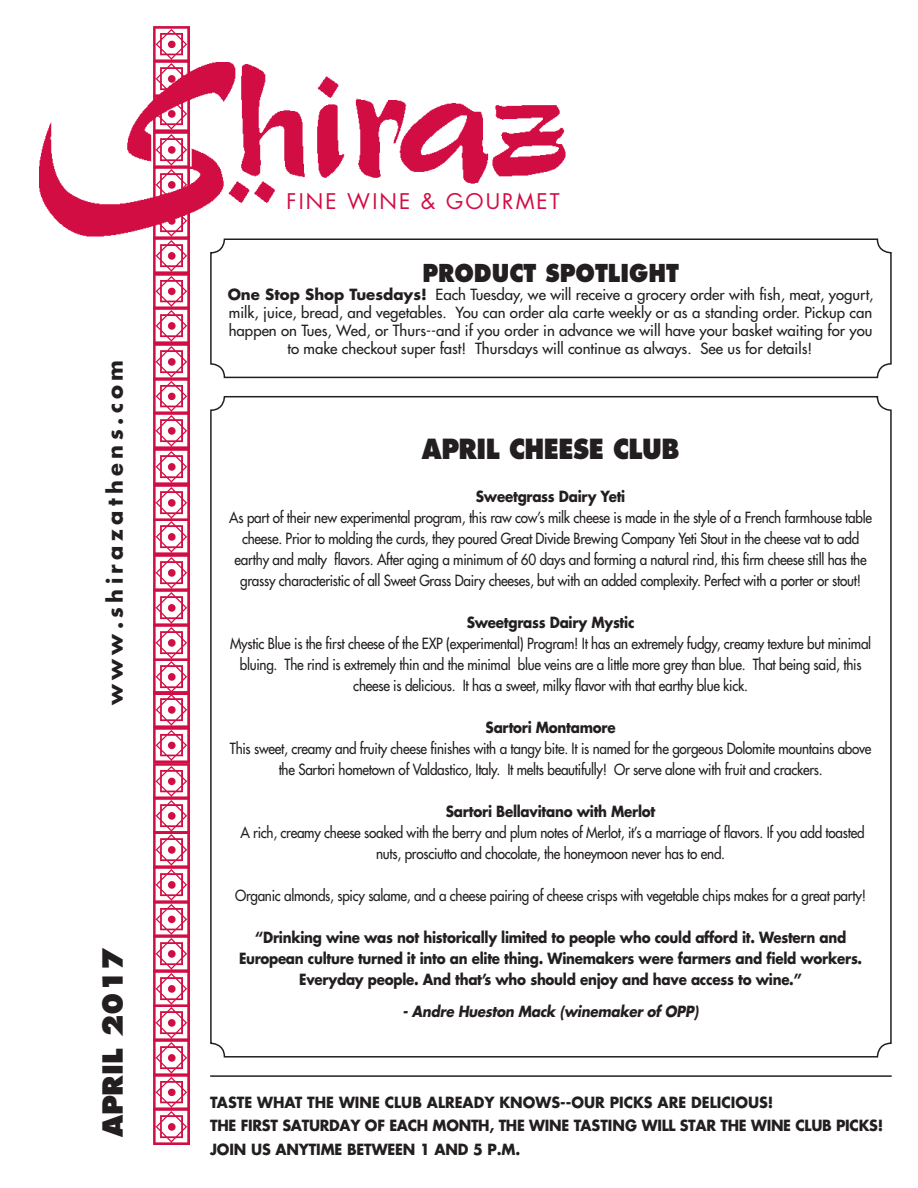
<style>
.page{position:relative;width:918px;height:1188px;background:#fff}
.page>*{position:absolute;margin:0;border:0;box-sizing:border-box;transform-origin:0 0}
.t1{font:800 27px "Futura Std";letter-spacing:-.02em;color:#231f20;scale:.9 1}
.t2{font:800 27px "Futura Std";color:#231f20}
.t3{font:800 24px "Futura Std";color:#231f20;scale:.9 1}
.t4{font:700 21px "Futura Std";letter-spacing:.21em;color:#231f20}
.t5{font:21px "Futura Std";letter-spacing:.1em;color:#d20d44}
.t6{font:500 15px/21px "Futura Std";letter-spacing:-.02em;color:#231f20;text-align:center;scale:.9 1}
.t7{font:500 15px/18px "Futura Std";color:#231f20;text-align:center}
.t8{font:700 15px/21px "Futura Std";letter-spacing:-.02em;color:#231f20;text-align:center;scale:.9 1}
.t9{font:700 15px "Futura Std";letter-spacing:-.02em;color:#231f20;scale:.95 1}
.t10{font:700 15px "Futura Std";color:#231f20;scale:.95 1}
.t11{font:italic 700 15px "Futura Std";letter-spacing:-.02em;color:#231f20;scale:.9 1}
.s1{font-weight:700}
</style>
<div class="page">
<img style="left:39px;top:62px;width:527px;height:174px">
<svg style="left:151px;top:130px;width:41px;height:36px"></svg>
<img style="left:154px;top:26px;width:35px;height:666px">
<img style="left:154px;top:868px;width:35px;height:277px">
<img style="left:154px;top:692px;width:35px;height:176px">
<div style="left:287px;top:184px;width:279px;height:32px;background:#fff"></div>
<hr style="left:210px;top:1075px;width:682px;height:2px;background:#231f20">
<div style="left:210px;top:238px;width:682px;height:140px;border:2px solid #231f20;border-radius:14px"></div>
<p class="t4" style="left:101px;top:705px;width:347px;rotate:-90deg">www.shirazathens.com</p>
<p class="t2" style="left:96px;top:1137px;width:191px;rotate:-90deg">APRIL 2017</p>
<p class="t5" style="left:287px;top:187px;width:275px">FINE WINE &amp; GOURMET</p>
<p class="t3" style="left:422px;top:258px;width:287px">PRODUCT SPOTLIGHT</p>
<p class="t7" style="left:228px;top:286px;width:647px"><span class="s1">One Stop Shop Tuesdays!</span> Each Tuesday, we will receive a grocery order with fish, meat, yogurt, milk, juice, bread, and vegetables. You can order ala carte weekly or as a standing order. Pickup can happen on Tues, Wed, or Thurs--and if you order in advance we will have your basket waiting for you to make checkout super fast! Thursdays will continue as always. See us for details!</p>
<p class="t1" style="left:422px;top:432px;width:288px">APRIL CHEESE CLUB</p>
<p class="t8" style="left:476px;top:485px;width:168px">Sweetgrass Dairy Yeti</p>
<p class="t6" style="left:229px;top:507px;width:716px">As part of their new experimental program, this raw cow’s milk cheese is made in the style of a French farmhouse table cheese. Prior to molding the curds, they poured Great Divide Brewing Company Yeti Stout in the cheese vat to add earthy and malty flavors. After aging a minimum of 60 days and forming a natural rind, this firm cheese still has the grassy characteristic of all Sweet Grass Dairy cheeses, but with an added complexity. Perfect with a porter or stout!</p>
<p class="t8" style="left:467px;top:611px;width:188px">Sweetgrass Dairy Mystic</p>
<p class="t6" style="left:230px;top:633px;width:714px">Mystic Blue is the first cheese of the EXP (experimental) Program! It has an extremely fudgy, creamy texture but minimal bluing. The rind is extremely thin and the minimal blue veins are a little more grey than blue. That being said, this cheese is delicious. It has a sweet, milky flavor with that earthy blue kick.</p>
<p class="t8" style="left:486px;top:716px;width:146px">Sartori Montamore</p>
<p class="t6" style="left:230px;top:738px;width:714px">This sweet, creamy and fruity cheese finishes with a tangy bite. It is named for the gorgeous Dolomite mountains above the Sartori hometown of Valdastico, Italy. It melts beautifully! Or serve alone with fruit and crackers.</p>
<p class="t8" style="left:446px;top:800px;width:234px">Sartori Bellavitano with Merlot</p>
<p class="t6" style="left:240px;top:822px;width:695px">A rich, creamy cheese soaked with the berry and plum notes of Merlot, it’s a marriage of flavors. If you add toasted nuts, prosciutto and chocolate, the honeymoon never has to end.</p>
<p class="t6" style="left:235px;top:885px;width:703px">Organic almonds, spicy salame, and a cheese pairing of cheese crisps with vegetable chips makes for a great party!</p>
<p class="t8" style="left:239px;top:926px;width:694px">“Drinking wine was not historically limited to people who could afford it. Western and<br>European culture turned it into an elite thing. Winemakers were farmers and field workers.<br>Everyday people. And that’s who should enjoy and have access to wine.”</p>
<p class="t11" style="left:403px;top:1001px;width:331px">- Andre Hueston Mack (winemaker of OPP)</p>
<p class="t10" style="left:210px;top:1092px;width:594px">TASTE WHAT THE WINE CLUB ALREADY KNOWS--OUR PICKS ARE DELICIOUS!</p>
<p class="t9" style="left:210px;top:1116px;width:710px">THE FIRST SATURDAY OF EACH MONTH, THE WINE TASTING WILL STAR THE WINE CLUB PICKS!</p>
<p class="t9" style="left:210px;top:1139px;width:328px">JOIN US ANYTIME BETWEEN 1 AND 5 P.M.</p>
</div>
